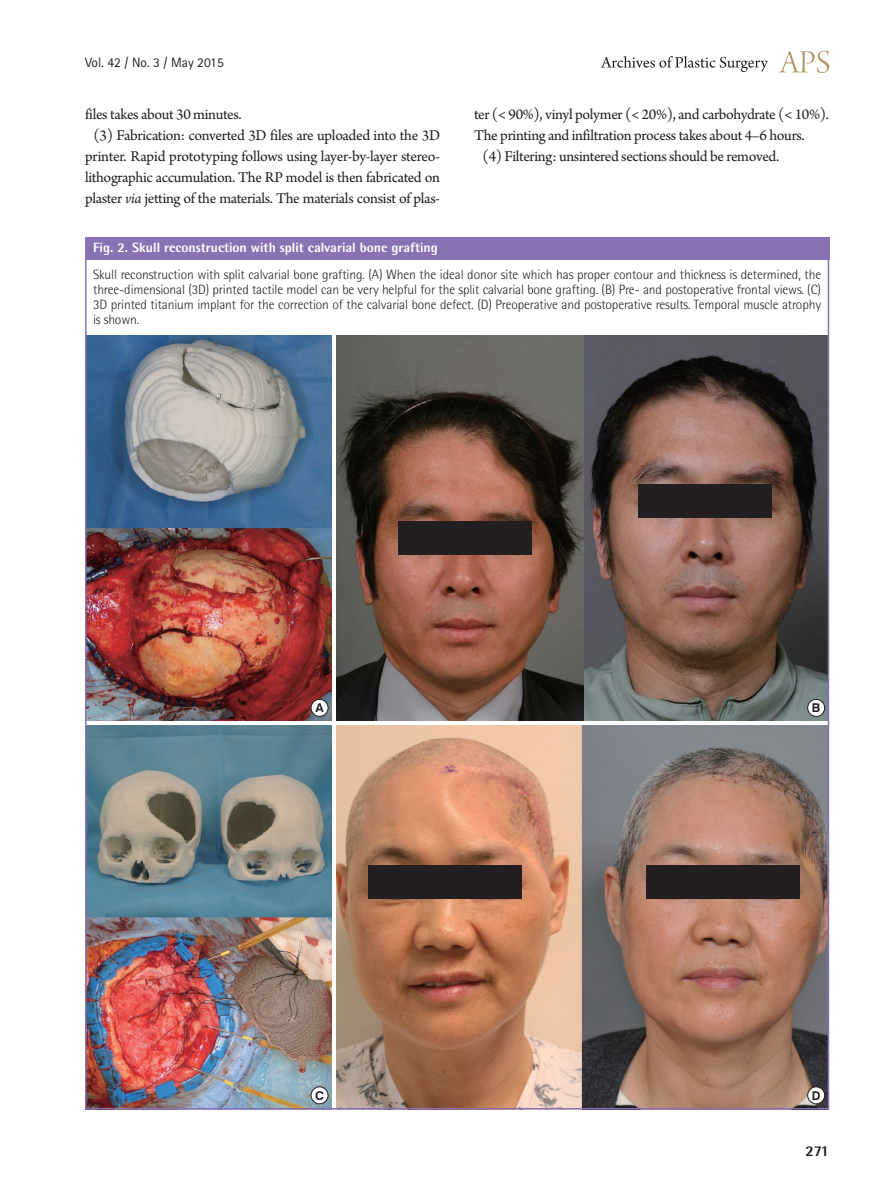
<style>
.page{position:relative;width:893px;height:1191px;background:#fff}
.page>*{position:absolute;margin:0;border:0;box-sizing:border-box;transform-origin:0 0}
.본문{font:15.75px/21px "Arno Pro";letter-spacing:-.02em;color:#231f20;text-align:center}
.t1{font:800 15px "Rotis Semi Sans Std";color:#231f20}
.그림설명{font:300 13.5px/15px "Rotis Semi Sans Std";letter-spacing:-.01em;color:#231f20;text-align:justify}
.표그림제목{font:800 13.5px "Rotis Semi Sans Std";color:#fff}
.t2{font:13.5px "Rotis Sans Serif Std";color:#231f20}
.t3{font:700 12.15px "Swiss 721 BT";color:#231f20}
.s1{font-style:italic}
</style>
<div class="page">
<svg style="left:779px;top:51px;width:50px;height:22px"></svg>
<svg style="left:601px;top:56px;width:167px;height:16px"></svg>
<img style="left:88px;top:336px;width:244px;height:384px">
<img style="left:337px;top:336px;width:489px;height:384px">
<img style="left:88px;top:725px;width:244px;height:381px">
<img style="left:337px;top:725px;width:489px;height:381px">
<div style="left:85px;top:237px;width:744px;height:22px;background:#8972b3"></div>
<div style="left:311px;top:699px;width:17px;height:17px;background:#fff;border-radius:50%"></div>
<div style="left:311px;top:699px;width:17px;height:17px;border:1px solid #231f20;border-radius:50%"></div>
<div style="left:311px;top:1086px;width:17px;height:17px;background:#fff;border-radius:50%"></div>
<div style="left:311px;top:1086px;width:17px;height:18px;border:1px solid #231f20;border-radius:50%"></div>
<div style="left:808px;top:699px;width:17px;height:17px;background:#fff;border-radius:50%"></div>
<div style="left:807px;top:699px;width:18px;height:17px;border:1px solid #231f20;border-radius:50%"></div>
<div style="left:808px;top:1086px;width:17px;height:17px;background:#fff;border-radius:50%"></div>
<div style="left:807px;top:1086px;width:18px;height:18px;border:1px solid #231f20;border-radius:50%"></div>
<div style="left:398px;top:521px;width:133px;height:33px;background:#231f20"></div>
<div style="left:639px;top:484px;width:133px;height:33px;background:#231f20"></div>
<div style="left:368px;top:865px;width:154px;height:33px;background:#231f20"></div>
<div style="left:646px;top:865px;width:154px;height:33px;background:#231f20"></div>
<p class="t2" style="left:85px;top:54px;width:140px">Vol. 42 / No. 3 / May 2015</p>
<p class="본문" style="left:85px;top:105px;width:158px">files takes about 30 minutes.</p>
<p class="본문" style="left:85px;top:126px;width:357px">(3) Fabrication: converted 3D files are uploaded into the 3D printer. Rapid prototyping follows using layer-by-layer stereo&shy;lithographic accumulation. The RP model is then fabricated on plaster <span class="s1">via</span> jetting of the materials. The materials consist of plas-</p>
<p class="표그림제목" style="left:93px;top:238px;width:346px">Fig. 2. Skull reconstruction with split calvarial bone grafting</p>
<p class="본문" style="left:474px;top:105px;width:356px;text-align:left">ter (&lt; 90%), vinyl polymer (&lt; 20%), and carbohydrate (&lt; 10%).<br>The printing and infiltration process takes about 4–6 hours.</p>
<p class="본문" style="left:483px;top:147px;width:298px">(4) Filtering: unsintered sections should be removed.</p>
<p class="그림설명" style="left:93px;top:267px;width:729px">Skull reconstruction with split calvarial bone grafting. (A) When the ideal donor site which has proper contour and thickness is determined, the three-dimensional (3D) printed tactile model can be very helpful for the split calvarial bone grafting. (B) Pre- and postoperative frontal views. (C)<br>3D printed titanium implant for the correction of the calvarial bone defect. (D) Preoperative and postoperative results. Temporal muscle atrophy is shown.</p>
<p class="t3" style="left:315px;top:700px;width:10px">A</p>
<p class="t3" style="left:315px;top:1087px;width:10px">C</p>
<p class="t3" style="left:812px;top:700px;width:10px">B</p>
<p class="t3" style="left:812px;top:1087px;width:10px">D</p>
<p class="t1" style="left:806px;top:1141px;width:25px">271</p>
</div>
